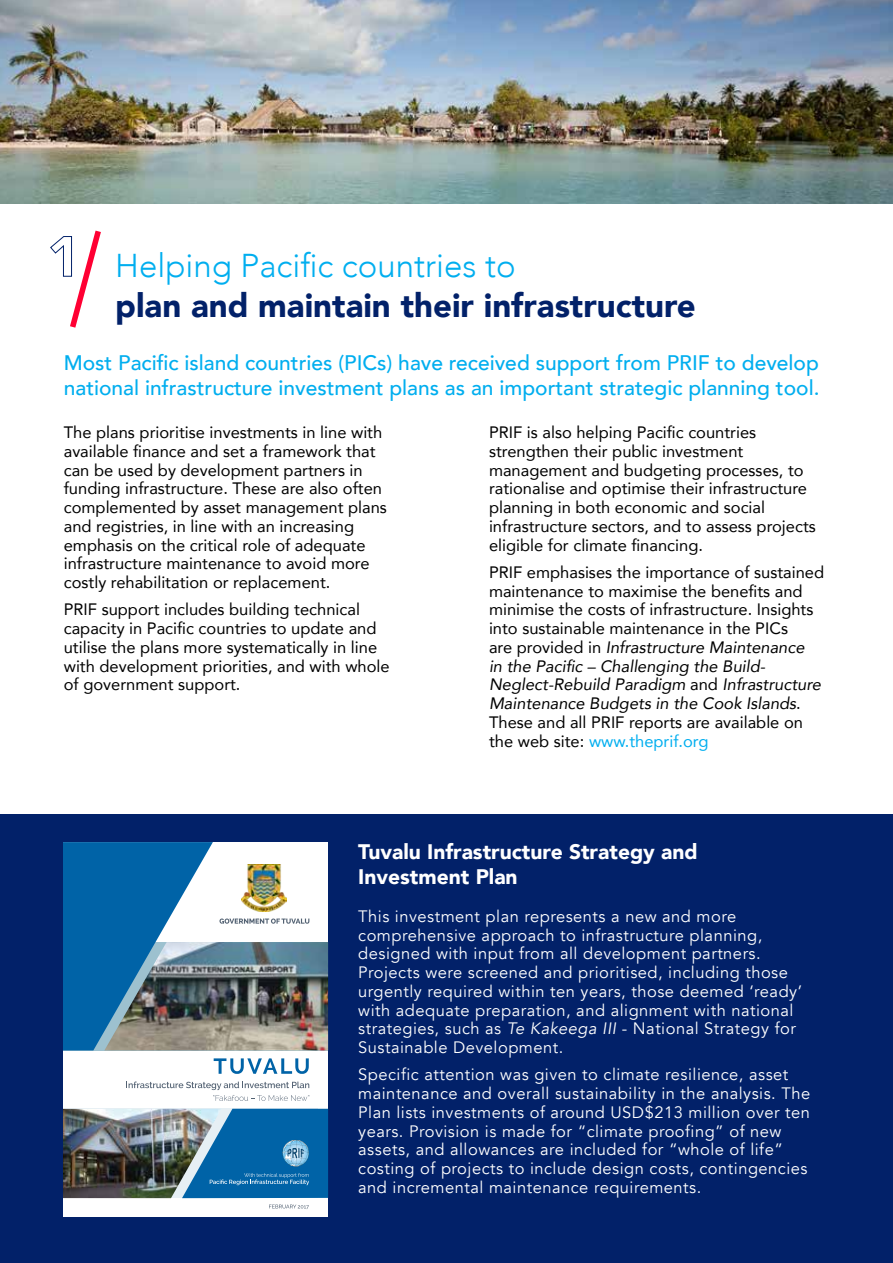
<style>
.page{position:relative;width:893px;height:1263px;background:#fff}
.page>*{position:absolute;margin:0;border:0;box-sizing:border-box;transform-origin:0 0}
.t1{font:900 33px "Avenir";color:#022169}
.t2{font:300 33px "Avenir";color:#00aeef}
.t3{font:500 21px/25.2px "Avenir";color:#00aeef}
.t4{font:900 21px/25.2px "Avenir";color:#fff}
.t5{font:16.5px/18.8px "Avenir";color:#000}
.t6{font:16.5px/18.8px "Avenir";letter-spacing:.03em;color:#fff}
.s1{font-style:italic}
.s2{color:#00aeef}
</style>
<div class="page">
<img style="left:0;top:0;width:893px;height:203px">
<div style="left:0;top:814px;width:893px;height:449px;background:#022169"></div>
<div style="left:63px;top:842px;width:265px;height:374px;background:#fff"></div>
<img style="left:63px;top:1109px;width:119px;height:89px">
<svg style="left:219px;top:918px;width:90px;height:6px"></svg>
<svg style="left:214px;top:1058px;width:95px;height:16px"></svg>
<svg style="left:126px;top:1081px;width:183px;height:20px"></svg>
<svg style="left:182px;top:1109px;width:146px;height:89px;background:#2877ac"></svg>
<img style="left:213px;top:942px;width:115px;height:108px">
<svg style="left:269px;top:1204px;width:40px;height:5px"></svg>
<img style="left:242px;top:864px;width:45px;height:48px">
<svg style="left:63px;top:842px;width:150px;height:208px;background:#3c7aa3"></svg>
<svg style="left:50px;top:231px;width:51px;height:97px"></svg>
<h1 class="t2" style="left:115px;top:246px;width:402px">Helping Pacific countries to</h1>
<h1 class="t1" style="left:115px;top:277px;width:582px">plan and maintain their infrastructure</h1>
<p class="t3" style="left:64px;top:349px;width:757px">Most Pacific island countries (PICs) have received support from PRIF to develop national infrastructure investment plans as an important strategic planning tool.</p>
<p class="t5" style="left:64px;top:423px;width:325px">The plans prioritise investments in line with available finance and set a framework that can be used by development partners in funding infrastructure. These are also often complemented by asset management plans and registries, in line with an increasing emphasis on the critical role of adequate infrastructure maintenance to avoid more costly rehabilitation or replacement.</p>
<p class="t5" style="left:64px;top:600px;width:327px">PRIF support includes building technical capacity in Pacific countries to update and utilise the plans more systematically in line with development priorities, and with whole of government support.</p>
<p class="t5" style="left:489px;top:423px;width:328px">PRIF is also helping Pacific countries strengthen their public investment management and budgeting processes, to rationalise and optimise their infrastructure planning in both economic and social infrastructure sectors, and to assess projects eligible for climate financing.</p>
<p class="t5" style="left:489px;top:562px;width:337px">PRIF emphasises the importance of sustained maintenance to maximise the benefits and minimise the costs of infrastructure. Insights into sustainable maintenance in the PICs<br>are provided in <span class="s1">Infrastructure Maintenance<br>in the Pacific – Challenging the Build-Neglect-Rebuild Paradigm</span> and <span class="s1">Infrastructure Maintenance Budgets in the Cook Islands</span>.<br>These and all PRIF reports are available on the web site: <span class="s2">www.theprif.org</span></p>
<p class="t4" style="left:358px;top:838px;width:341px">Tuvalu Infrastructure Strategy and<br>Investment Plan</p>
<p class="t6" style="left:358px;top:907px;width:445px">This investment plan represents a new and more comprehensive approach to infrastructure planning, designed with input from all development partners.<br>Projects were screened and prioritised, including those urgently required within ten years, those deemed ‘ready’ with adequate preparation, and alignment with national strategies, such as <span class="s1">Te Kakeega III</span> - National Strategy for Sustainable Development.</p>
<p class="t6" style="left:358px;top:1065px;width:453px">Specific attention was given to climate resilience, asset maintenance and overall sustainability in the analysis. The Plan lists investments of around USD$213 million over ten years. Provision is made for “climate proofing” of new assets, and allowances are included for “whole of life” costing of projects to include design costs, contingencies and incremental maintenance requirements.</p>
</div>
